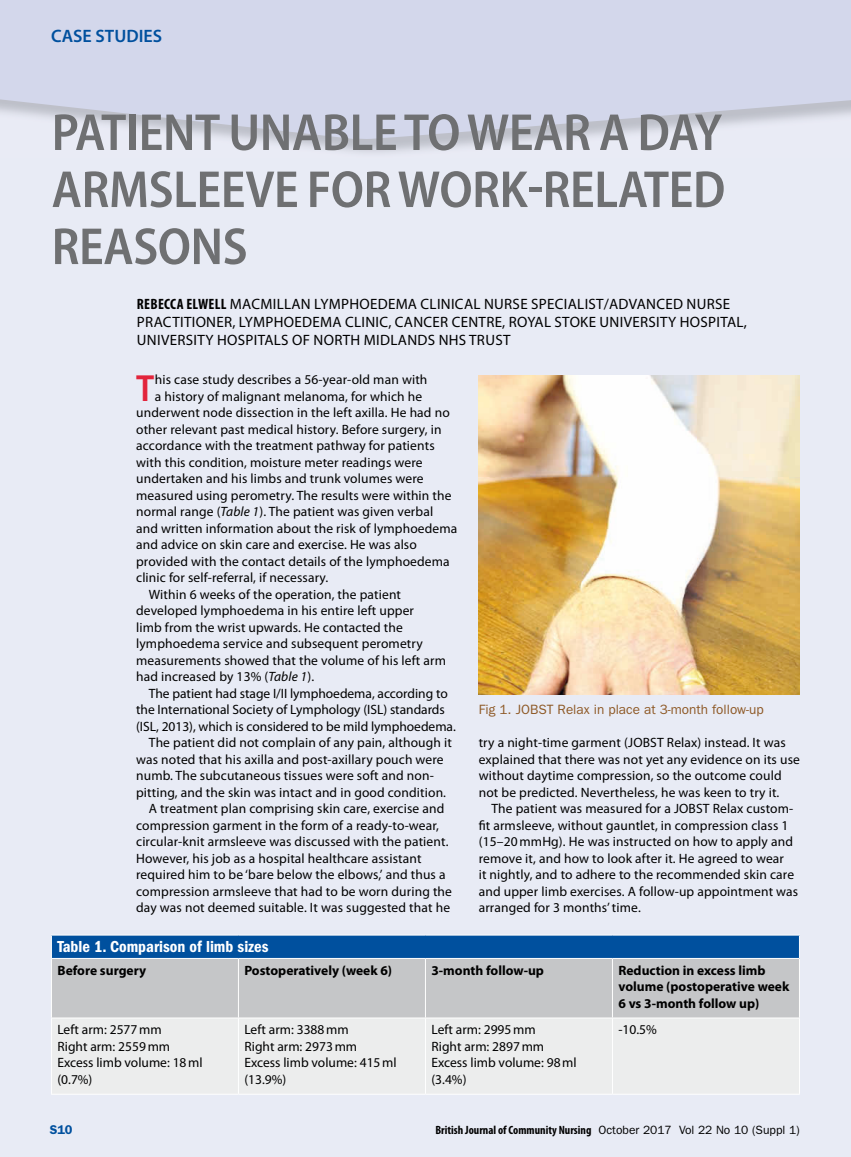
<style>
.page{position:relative;width:851px;height:1157px;background:#fff}
.page>*{position:absolute;margin:0;border:0;box-sizing:border-box;transform-origin:0 0}
.t1{font:600 semi-condensed 52.5px/57px "Myriad Pro";letter-spacing:-.01em;color:#6f7072;text-align:justify}
.t2{font:600 semi-condensed 37.95px "Myriad Pro";color:#e2243b}
.t3{font:600 18px "Myriad Pro";color:#00509e}
.t4{font:16.5px "ITC Franklin Gothic Std Dm Cd";color:#fff}
.t5{font:15px/18px "Myriad Pro";letter-spacing:.02em;color:#000}
.t6{font:13.5px/16.5px "Myriad Pro";letter-spacing:.01em;color:#000}
.t7{font:700 13.5px/16.5px "Myriad Pro";color:#000}
.t8{font:13.5px "ITC Franklin Gothic Std";color:#8e5926}
.t9{font:600 12.75px "ITC Franklin Gothic Std";color:#00509e}
.t10{font:700 condensed 12px "Myriad Pro";color:#000}
.s1{font-weight:700;font-stretch:condensed}
.s2{font-style:italic}
.s3{font-family:"ITC Franklin Gothic Std";font-weight:400;font-stretch:normal}
</style>
<div class="page">
<div style="left:0;top:0;width:850px;height:1157px;background:#e8ebf5"></div>
<img style="left:850px;top:29px;width:1px;height:129px">
<svg style="left:0;top:0;width:850px;height:140px;background:#d3d6e9"></svg>
<div style="left:51px;top:935px;width:748px;height:23px;background:#00509e"></div>
<div style="left:52px;top:959px;width:747px;height:58px;background:#c5c6c8"></div>
<svg style="left:52px;top:1018px;width:747px;height:1px"></svg>
<svg style="left:51px;top:935px;width:1px;height:23px"></svg>
<hr style="left:51px;top:934px;width:187px;height:1px;background:#fff">
<hr style="left:238px;top:934px;width:187px;height:1px;background:#fff">
<hr style="left:425px;top:934px;width:187px;height:1px;background:#fff">
<hr style="left:612px;top:934px;width:187px;height:1px;background:#fff">
<hr style="left:51px;top:958px;width:1px;height:59px;background:#fff">
<hr style="left:51px;top:958px;width:187px;height:1px;background:#fff">
<hr style="left:238px;top:958px;width:1px;height:59px;background:#fff">
<hr style="left:238px;top:958px;width:187px;height:1px;background:#fff">
<hr style="left:425px;top:958px;width:1px;height:59px;background:#fff">
<hr style="left:612px;top:958px;width:1px;height:59px;background:#fff">
<hr style="left:425px;top:958px;width:187px;height:1px;background:#fff">
<hr style="left:612px;top:958px;width:187px;height:1px;background:#fff">
<hr style="left:799px;top:958px;width:1px;height:59px;background:#fff">
<hr style="left:51px;top:1018px;width:1px;height:75px;background:#fff">
<hr style="left:51px;top:1017px;width:187px;height:1px;background:#fff">
<hr style="left:238px;top:1018px;width:1px;height:75px;background:#fff">
<hr style="left:238px;top:1017px;width:187px;height:1px;background:#fff">
<hr style="left:425px;top:1018px;width:1px;height:75px;background:#fff">
<hr style="left:612px;top:1018px;width:1px;height:75px;background:#fff">
<hr style="left:425px;top:1017px;width:187px;height:1px;background:#fff">
<hr style="left:612px;top:1017px;width:187px;height:1px;background:#fff">
<hr style="left:799px;top:1018px;width:1px;height:75px;background:#fff">
<hr style="left:51px;top:1093px;width:187px;height:1px;background:#fff">
<hr style="left:238px;top:1093px;width:187px;height:1px;background:#fff">
<hr style="left:425px;top:1093px;width:187px;height:1px;background:#fff">
<hr style="left:612px;top:1093px;width:187px;height:1px;background:#fff">
<svg style="left:799px;top:935px;width:1px;height:23px"></svg>
<img style="left:478px;top:375px;width:321px;height:319px">
<h3 class="t3" style="left:51px;top:25px;width:112px">CASE STUDIES</h3>
<h1 class="t1" style="left:52px;top:103px;width:675px">PATIENT UNABLE TO WEAR A DAY ARMSLEEVE FOR WORK-RELATED REASONS</h1>
<p class="t5" style="left:137px;top:295px;width:611px"><span class="s1">REBECCA ELWELL</span> MACMILLAN LYMPHOEDEMA CLINICAL NURSE SPECIALIST/ADVANCED NURSE<br>PRACTITIONER, LYMPHOEDEMA CLINIC, CANCER CENTRE, ROYAL STOKE UNIVERSITY HOSPITAL,<br>UNIVERSITY HOSPITALS OF NORTH MIDLANDS NHS TRUST</p>
<h2 class="t2" style="left:136px;top:364px;width:20px">T</h2>
<p class="t6" style="left:155px;top:371px;width:274px">his case study describes a 56-year-old man with</p>
<p class="t6" style="left:155px;top:388px;width:269px">a history of malignant melanoma, for which he</p>
<p class="t6" style="left:136px;top:404px;width:315px">underwent node dissection in the left axilla. He had no</p>
<p class="t6" style="left:136px;top:421px;width:307px">other relevant past medical history. Before surgery, in</p>
<p class="t6" style="left:136px;top:437px;width:300px">accordance with the treatment pathway for patients</p>
<p class="t6" style="left:136px;top:453px;width:288px">with this condition, moisture meter readings were</p>
<p class="t6" style="left:136px;top:470px;width:289px">undertaken and his limbs and trunk volumes were</p>
<p class="t6" style="left:136px;top:486px;width:317px">measured using perometry. The results were within the</p>
<p class="t6" style="left:136px;top:503px;width:298px">normal range (<span class="s2">Table 1</span>). The patient was given verbal</p>
<p class="t6" style="left:136px;top:519px;width:323px">and written information about the risk of lymphoedema</p>
<p class="t6" style="left:136px;top:536px;width:282px">and advice on skin care and exercise. He was also</p>
<p class="t6" style="left:136px;top:552px;width:315px">provided with the contact details of the lymphoedema</p>
<p class="t6" style="left:136px;top:569px;width:194px">clinic for self-referral, if necessary.</p>
<p class="t6" style="left:149px;top:585px;width:253px">Within 6 weeks of the operation, the patient</p>
<p class="t6" style="left:136px;top:602px;width:279px">developed lymphoedema in his entire left upper</p>
<p class="t6" style="left:136px;top:618px;width:268px">limb from the wrist upwards. He contacted the</p>
<p class="t6" style="left:136px;top:635px;width:288px">lymphoedema service and subsequent perometry</p>
<p class="t6" style="left:136px;top:651px;width:311px">measurements showed that the volume of his left arm</p>
<p class="t6" style="left:136px;top:668px;width:179px">had increased by 13% (<span class="s2">Table 1</span>).</p>
<p class="t6" style="left:149px;top:684px;width:300px">The patient had stage I/II lymphoedema, according to</p>
<p class="t6" style="left:136px;top:701px;width:310px">the International Society of Lymphology (ISL) standards</p>
<p class="t6" style="left:136px;top:717px;width:321px">(ISL, 2013), which is considered to be mild lymphoedema.</p>
<p class="t6" style="left:149px;top:734px;width:304px">The patient did not complain of any pain, although it</p>
<p class="t6" style="left:136px;top:750px;width:309px">was noted that his axilla and post-axillary pouch were</p>
<p class="t6" style="left:136px;top:767px;width:299px">numb. The subcutaneous tissues were soft and non-</p>
<p class="t6" style="left:136px;top:783px;width:311px">pitting, and the skin was intact and in good condition.</p>
<p class="t6" style="left:149px;top:800px;width:297px">A treatment plan comprising skin care, exercise and</p>
<p class="t6" style="left:136px;top:816px;width:304px">compression garment in the form of a ready-to-wear,</p>
<p class="t6" style="left:136px;top:833px;width:314px">circular-knit armsleeve was discussed with the patient.</p>
<p class="t6" style="left:136px;top:849px;width:287px">However, his job as a hospital healthcare assistant</p>
<p class="t6" style="left:136px;top:866px;width:311px">required him to be ‘bare below the elbows,’ and thus a</p>
<p class="t6" style="left:136px;top:882px;width:317px">compression armsleeve that had to be worn during the</p>
<p class="t6" style="left:136px;top:899px;width:315px">day was not deemed suitable. It was suggested that he</p>
<p class="t8" style="left:478px;top:702px;width:286px">Fig 1. JOBST Relax in place at 3-month follow-up</p>
<p class="t6" style="left:478px;top:734px;width:322px">try a night-time garment (JOBST Relax) instead. It was explained that there was not yet any evidence on its use without daytime compression, so the outcome could not be predicted. Nevertheless, he was keen to try it.</p>
<p class="t6" style="left:491px;top:800px;width:303px">The patient was measured for a JOBST Relax custom-</p>
<p class="t6" style="left:486px;top:816px;width:304px">t armsleeve, without gauntlet, in compression class 1</p>
<p class="t6" style="left:478px;top:833px;width:316px">(15–20 mmHg). He was instructed on how to apply and</p>
<p class="t6" style="left:478px;top:849px;width:307px">remove it, and how to look after it. He agreed to wear</p>
<p class="t6" style="left:478px;top:866px;width:317px">it nightly, and to adhere to the recommended skin care</p>
<p class="t6" style="left:478px;top:882px;width:321px">and upper limb exercises. A follow-up appointment was</p>
<p class="t6" style="left:478px;top:899px;width:163px">arranged for 3 months’ time.</p>
<p class="t4" style="left:57px;top:937px;width:212px">Table 1. Comparison of limb sizes</p>
<p class="t7" style="left:57px;top:961px;width:90px">Before surgery</p>
<p class="t7" style="left:244px;top:961px;width:149px">Postoperatively (week 6)</p>
<p class="t7" style="left:431px;top:961px;width:114px">3-month follow-up</p>
<p class="t7" style="left:618px;top:961px;width:172px">Reduction in excess limb volume (postoperative week<br>6 vs 3-month follow up)</p>
<p class="t6" style="left:57px;top:1021px;width:147px">Left arm: 2577 mm<br>Right arm: 2559 mm<br>Excess limb volume: 18 ml (0.7%)</p>
<p class="t6" style="left:244px;top:1021px;width:154px">Left arm: 3388 mm<br>Right arm: 2973 mm<br>Excess limb volume: 415 ml (13.9%)</p>
<p class="t6" style="left:431px;top:1021px;width:147px">Left arm: 2995 mm<br>Right arm: 2897 mm<br>Excess limb volume: 98 ml (3.4%)</p>
<p class="t6" style="left:618px;top:1021px;width:40px">-10.5%</p>
<p class="t9" style="left:50px;top:1121px;width:24px">S10</p>
<p class="t10" style="left:435px;top:1122px;width:366px">British Journal of Community Nursing <span class="s3">October 2017 Vol 22 No 10 (Suppl 1)</span></p>
</div>
